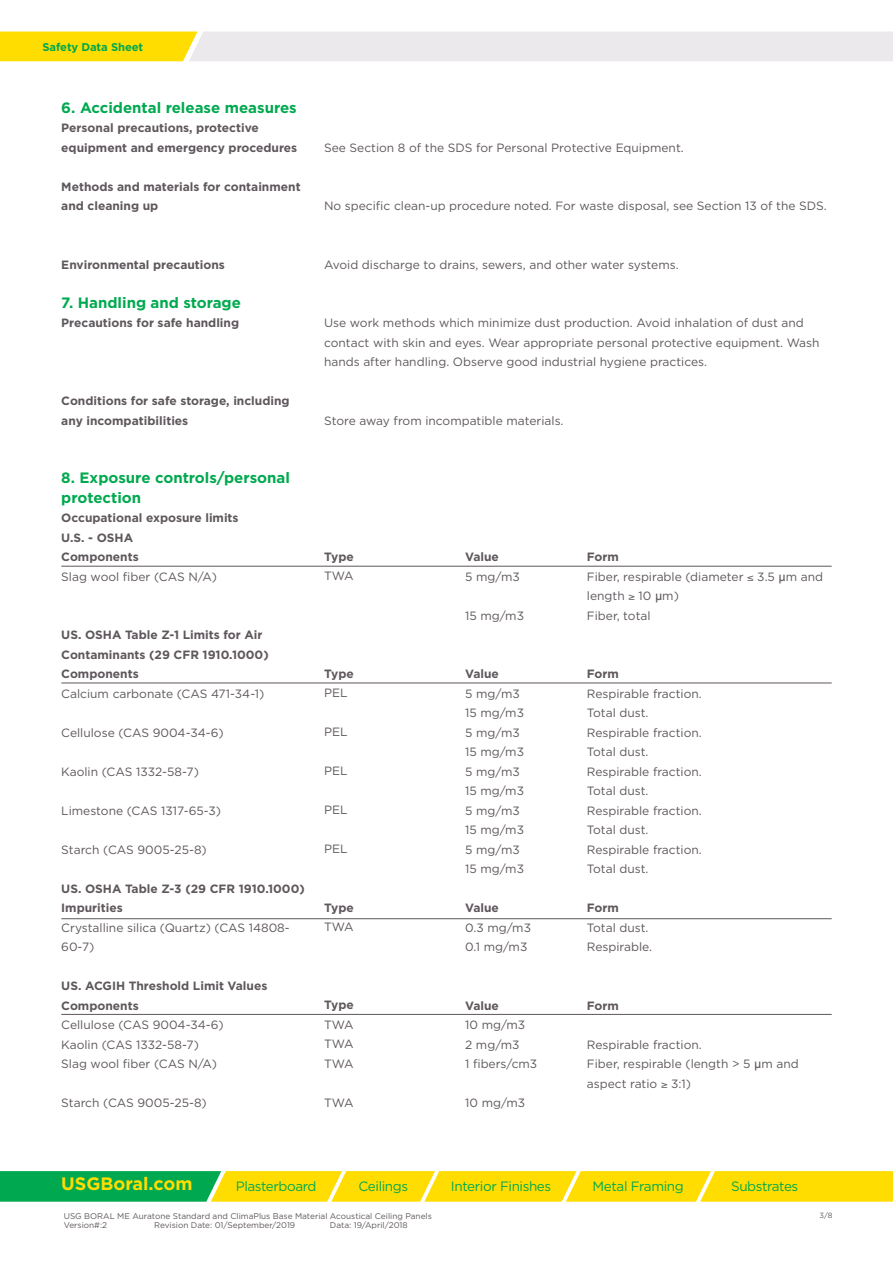
<style>
.page{position:relative;width:893px;height:1263px;background:#fff}
.page>*{position:absolute;margin:0;border:0;box-sizing:border-box;transform-origin:0 0}
.t1{font:700 18px "Gotham";color:#fd0}
.t2{font:700 15px/19.5px "Gotham";color:#00a94f}
.t3{font:13.5px "Gotham";letter-spacing:-.03em;color:#00a94f}
.t4{font:12px/19.5px "Gotham";color:#5e575c}
.t5{font:700 12px/19.5px "Gotham";color:#5e575c}
.t6{font:700 11.25px "Gotham";letter-spacing:-.01em;color:#00a94f}
.t7{font:8.25px/9.8px "Gotham";color:#5e575c}
.t8{font:7.5px "Gotham";color:#5e575c}
.s1{font-weight:700}
.s2{font-family:"Lucida Console"}
</style>
<div class="page">
<svg style="left:0;top:32px;width:893px;height:29px;background:#efe6b9"></svg>
<hr style="left:61px;top:1014px;width:771px;height:1px;background:#5e575c">
<hr style="left:61px;top:918px;width:771px;height:1px;background:#5e575c">
<hr style="left:61px;top:683px;width:771px;height:1px;background:#5e575c">
<hr style="left:61px;top:566px;width:771px;height:1px;background:#5e575c">
<svg style="left:0;top:1171px;width:893px;height:31px;background:#c2d11c"></svg>
<p class="t6" style="left:43px;top:39px;width:102px">Safety Data Sheet</p>
<p class="t2" style="left:61px;top:97px;width:237px">6. Accidental release measures</p>
<p class="t5" style="left:61px;top:118px;width:238px">Personal precautions, protective equipment and emergency procedures</p>
<p class="t5" style="left:61px;top:177px;width:241px">Methods and materials for containment and cleaning up</p>
<p class="t5" style="left:61px;top:255px;width:165px">Environmental precautions</p>
<p class="t2" style="left:61px;top:292px;width:181px">7. Handling and storage</p>
<p class="t5" style="left:61px;top:313px;width:179px">Precautions for safe handling</p>
<p class="t5" style="left:61px;top:391px;width:230px">Conditions for safe storage, including any incompatibilities</p>
<p class="t2" style="left:61px;top:468px;width:230px">8. Exposure controls/personal protection</p>
<p class="t5" style="left:61px;top:508px;width:179px">Occupational exposure limits<br>U.S. - OSHA<br>Components</p>
<p class="t4" style="left:61px;top:566px;width:157px">Slag wool fiber (CAS N/A)</p>
<p class="t5" style="left:61px;top:625px;width:209px">US. OSHA Table Z-1 Limits for Air<br>Contaminants (29 CFR 1910.1000)<br>Components</p>
<p class="t4" style="left:61px;top:683px;width:205px">Calcium carbonate (CAS 471-34-1)</p>
<p class="t4" style="left:61px;top:722px;width:164px">Cellulose (CAS 9004-34-6)</p>
<p class="t4" style="left:61px;top:761px;width:139px">Kaolin (CAS 1332-58-7)</p>
<p class="t4" style="left:61px;top:800px;width:161px">Limestone (CAS 1317-65-3)</p>
<p class="t4" style="left:61px;top:839px;width:147px">Starch (CAS 9005-25-8)</p>
<p class="t5" style="left:61px;top:879px;width:245px">US. OSHA Table Z-3 (29 CFR 1910.1000)<br>Impurities</p>
<p class="t4" style="left:61px;top:917px;width:230px">Crystalline silica (Quartz) (CAS 14808-<br>60-7)</p>
<p class="t5" style="left:61px;top:976px;width:208px">US. ACGIH Threshold Limit Values<br>Components</p>
<p class="t4" style="left:61px;top:1015px;width:164px">Cellulose (CAS 9004-34-6)<br>Kaolin (CAS 1332-58-7)<br>Slag wool fiber (CAS N/A)</p>
<p class="t4" style="left:61px;top:1093px;width:147px">Starch (CAS 9005-25-8)</p>
<p class="t4" style="left:324px;top:137px;width:361px">See Section 8 of the SDS for Personal Protective Equipment.</p>
<p class="t4" style="left:324px;top:196px;width:504px">No specific clean-up procedure noted. For waste disposal, see Section 13 of the SDS.</p>
<p class="t4" style="left:324px;top:254px;width:356px">Avoid discharge to drains, sewers, and other water systems.</p>
<p class="t4" style="left:324px;top:313px;width:497px">Use work methods which minimize dust production. Avoid inhalation of dust and contact with skin and eyes. Wear appropriate personal protective equipment. Wash hands after handling. Observe good industrial hygiene practices.</p>
<p class="t4" style="left:324px;top:410px;width:241px">Store away from incompatible materials.</p>
<p class="t5" style="left:324px;top:546px;width:31px">Type</p>
<p class="t4" style="left:324px;top:566px;width:31px">TWA</p>
<p class="t5" style="left:324px;top:663px;width:31px">Type</p>
<p class="t4" style="left:324px;top:683px;width:25px">PEL</p>
<p class="t4" style="left:324px;top:722px;width:25px">PEL</p>
<p class="t4" style="left:324px;top:761px;width:25px">PEL</p>
<p class="t4" style="left:324px;top:800px;width:25px">PEL</p>
<p class="t4" style="left:324px;top:839px;width:25px">PEL</p>
<p class="t5" style="left:324px;top:897px;width:31px">Type</p>
<p class="t4" style="left:324px;top:917px;width:31px">TWA</p>
<p class="t5" style="left:324px;top:995px;width:31px">Type</p>
<p class="t4" style="left:324px;top:1014px;width:31px;text-align:justify">TWA TWA TWA</p>
<p class="t4" style="left:324px;top:1092px;width:31px">TWA</p>
<p class="t5" style="left:465px;top:547px;width:35px">Value</p>
<p class="t4" style="left:465px;top:566px;width:56px">5 mg/m3</p>
<p class="t4" style="left:465px;top:605px;width:60px">15 mg/m3</p>
<p class="t5" style="left:465px;top:664px;width:35px">Value</p>
<p class="t4" style="left:465px;top:683px;width:60px">5 mg/m3<br>15 mg/m3<br>5 mg/m3<br>15 mg/m3<br>5 mg/m3<br>15 mg/m3<br>5 mg/m3<br>15 mg/m3<br>5 mg/m3<br>15 mg/m3</p>
<p class="t5" style="left:465px;top:898px;width:35px">Value</p>
<p class="t4" style="left:465px;top:917px;width:67px">0.3 mg/m3<br>0.1 mg/m3</p>
<p class="t5" style="left:465px;top:995px;width:35px">Value</p>
<p class="t4" style="left:465px;top:1015px;width:74px">10 mg/m3<br>2 mg/m3<br>1 fibers/cm3</p>
<p class="t4" style="left:465px;top:1093px;width:62px">10 mg/m3</p>
<p class="t4" style="left:587px;top:547px;width:238px"><span class="s1">Form<br></span>Fiber, respirable (diameter ≤ 3.5 <span class="s2">µ</span>m and length ≥ 10 <span class="s2">µ</span>m)<br>Fiber, total</p>
<p class="t5" style="left:587px;top:664px;width:34px">Form</p>
<p class="t4" style="left:587px;top:683px;width:116px">Respirable fraction.<br>Total dust.<br>Respirable fraction.<br>Total dust.<br>Respirable fraction.<br>Total dust.<br>Respirable fraction.<br>Total dust.<br>Respirable fraction.<br>Total dust.</p>
<p class="t5" style="left:587px;top:898px;width:34px">Form</p>
<p class="t4" style="left:587px;top:917px;width:67px">Total dust.<br>Respirable.</p>
<p class="t5" style="left:587px;top:995px;width:34px">Form</p>
<p class="t4" style="left:587px;top:1034px;width:213px">Respirable fraction.<br>Fiber, respirable (length &gt; 5 <span class="s2">µ</span>m and aspect ratio ≥ 3:1)</p>
<h1 class="t1" style="left:61px;top:1172px;width:133px">USGBoral.com</h1>
<p class="t3" style="left:236px;top:1177px;width:82px">Plasterboard</p>
<p class="t3" style="left:358px;top:1177px;width:51px">Ceilings</p>
<p class="t3" style="left:451px;top:1177px;width:102px">Interior Finishes</p>
<p class="t3" style="left:593px;top:1177px;width:93px">Metal Framing</p>
<p class="t3" style="left:731px;top:1177px;width:69px">Substrates</p>
<p class="t7" style="left:64px;top:1210px;width:370px">USG BORAL ME Auratone Standard and ClimaPlus Base Material Acoustical Ceiling Panels<br>Version#:2</p>
<p class="t7" style="left:154px;top:1220px;width:143px">Revision Date: 01/September/2019</p>
<p class="t7" style="left:330px;top:1220px;width:79px">Data: 19/April/2018</p>
<p class="t8" style="left:820px;top:1210px;width:14px">3/8</p>
</div>
